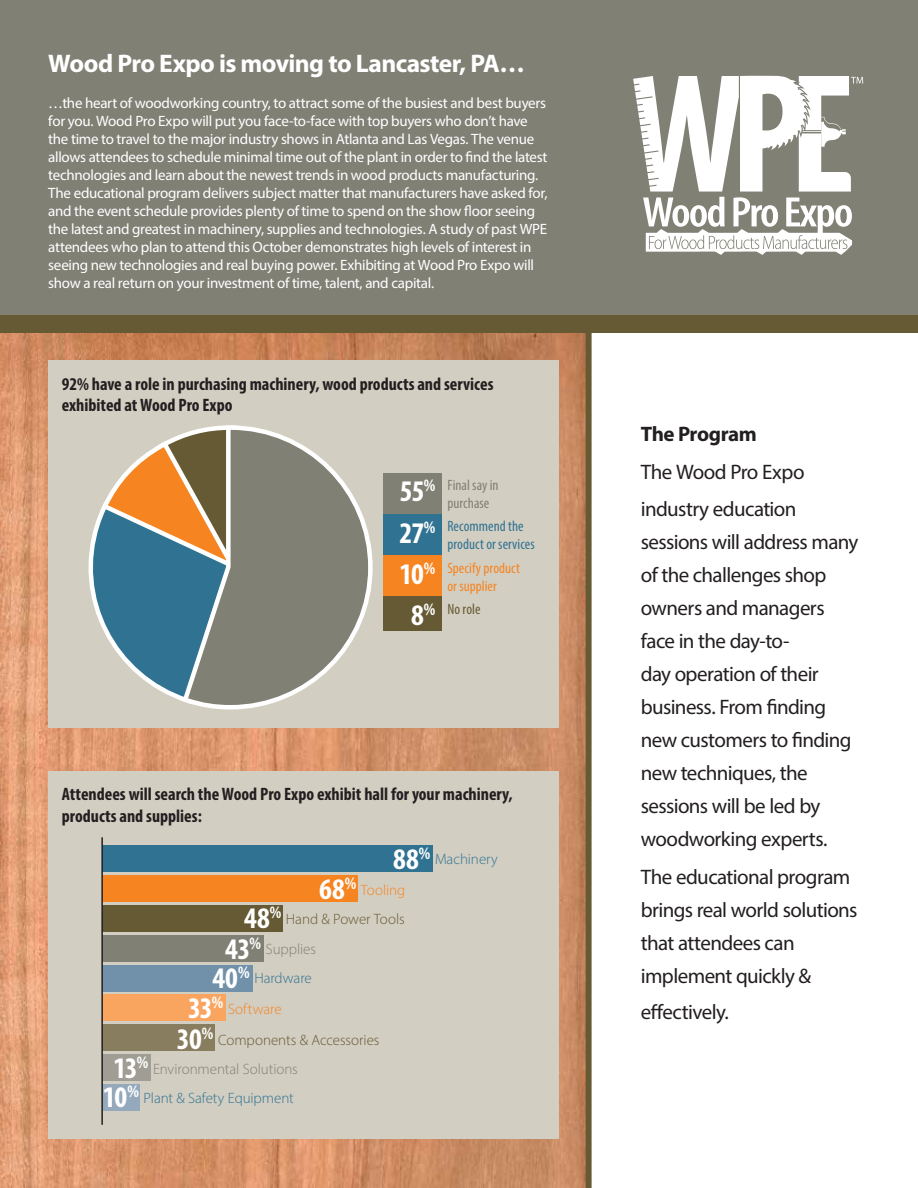
<style>
.page{position:relative;width:918px;height:1188px;background:#fff}
.page>*{position:absolute;margin:0;border:0;box-sizing:border-box;transform-origin:0 0}
.t1{font:700 25.5px "Myriad Pro";letter-spacing:-.025em;color:#fff}
.t2{font:21px/33px "Myriad Pro";letter-spacing:-.03em;color:#231f20}
.t3{font:700 21px "Myriad Pro";letter-spacing:-.025em;color:#231f20}
.t4{font:700 condensed 18px/21.6px "Myriad Pro";color:#231f20}
.t5{font:15px/18px "Myriad Pro";letter-spacing:-.02em;color:#fff}
.t6{font:300 15px/30.6px "Myriad Pro";letter-spacing:-.005em;color:#655a34}
.t7{font:300 15px/29.1px "Myriad Pro";letter-spacing:-.005em;color:#818075;text-align:right}
.t8{font:300 15px/30.5px "Myriad Pro";letter-spacing:-.005em;color:#2f7291}
.t9{font:condensed 15px/18px "Myriad Pro";letter-spacing:.005em;color:#2f7291}
.t10{font:condensed 15px/18px "Myriad Pro";letter-spacing:.005em;color:#f58421}
.t11{font:condensed 15px/18px "Myriad Pro";letter-spacing:.005em;color:#818075}
.t12{font:300 15px "Myriad Pro";color:#f58421}
.t13{font:condensed 15px "Myriad Pro";letter-spacing:.005em;color:#655a34}
.s1{font-weight:700;font-size:30px;color:#fff}
.s2{font-weight:700;font-size:17.55px;color:#fff}
.s3{font-weight:700;font-stretch:condensed;font-size:30px;color:#fff}
.s4{color:#f58421}
.s5{color:#818075}
.s6{color:#2f7291}
</style>
<div class="page">
<img style="left:0;top:333px;width:586px;height:509px">
<img style="left:0;top:842px;width:586px;height:346px">
<div style="left:48px;top:360px;width:511px;height:367px;background:#d3cec2"></div>
<div style="left:48px;top:771px;width:511px;height:367px;background:#d3cec2"></div>
<div style="left:0;top:0;width:918px;height:324px;background:#818075"></div>
<div style="left:102px;top:1084px;width:37px;height:27px;background:#95a9bd"></div>
<div style="left:102px;top:1054px;width:49px;height:27px;background:#a09d94"></div>
<div style="left:102px;top:1024px;width:113px;height:27px;background:#897d5f"></div>
<div style="left:102px;top:994px;width:124px;height:27px;background:#f9a560"></div>
<div style="left:102px;top:965px;width:150px;height:26px;background:#7190aa"></div>
<div style="left:102px;top:935px;width:161px;height:27px;background:#818075"></div>
<div style="left:102px;top:905px;width:180px;height:27px;background:#655a34"></div>
<div style="left:102px;top:875px;width:255px;height:27px;background:#f58421"></div>
<div style="left:102px;top:845px;width:330px;height:27px;background:#2f7291"></div>
<hr style="left:101px;top:837px;width:2px;height:288px;background:#231f20">
<svg style="left:88px;top:434px;width:94px;height:267px"></svg>
<svg style="left:182px;top:425px;width:191px;height:284px;fill:#818075"></svg>
<div style="left:383px;top:473px;width:58px;height:41px;background:#818075"></div>
<div style="left:383px;top:514px;width:58px;height:41px;background:#2f7291"></div>
<div style="left:383px;top:555px;width:58px;height:42px;background:#f58421"></div>
<div style="left:383px;top:597px;width:58px;height:34px;background:#655a34"></div>
<svg style="left:633px;top:76px;width:230px;height:179px"></svg>
<hr style="left:917px;top:0;width:1px;height:376px;background:#231f20;opacity:.25">
<div style="left:0;top:315px;width:918px;height:18px;background:#655a34"></div>
<div style="left:586px;top:323px;width:6px;height:865px;background:#655a34"></div>
<h1 class="t1" style="left:48px;top:47px;width:478px">Wood Pro Expo is moving to Lancaster, PA…</h1>
<p class="t5" style="left:48px;top:94px;width:501px">…the heart of woodworking country, to attract some of the busiest and best buyers for you. Wood Pro Expo will put you face-to-face with top buyers who don’t have the time to travel to the major industry shows in Atlanta and Las Vegas. The venue allows attendees to schedule minimal time out of the plant in order to find the latest technologies and learn about the newest trends in wood products manufacturing.<br>The educational program delivers subject matter that manufacturers have asked for, and the event schedule provides plenty of time to spend on the show floor seeing the latest and greatest in machinery, supplies and technologies. A study of past WPE attendees who plan to attend this October demonstrates high levels of interest in seeing new technologies and real buying power. Exhibiting at Wood Pro Expo will show a real return on your investment of time, talent, and capital.</p>
<p class="t4" style="left:62px;top:373px;width:433px">92% have a role in purchasing machinery, wood products and services exhibited at Wood Pro Expo</p>
<p class="t11" style="left:447px;top:476px;width:53px;text-indent:-47px"><span class="s1">55</span><span class="s2">%</span> Final say in purchase</p>
<p class="t9" style="left:447px;top:517px;width:89px;text-indent:-48px"><span class="s1">27</span><span class="s2">%</span> Recommend the product or services</p>
<p class="t10" style="left:447px;top:559px;width:74px;text-indent:-48px"><span class="s1">10</span><span class="s2">%</span> Specify product or supplier</p>
<p class="t13" style="left:411px;top:600px;width:71px"><span class="s1">8</span><span class="s2">%</span> No role</p>
<p class="t4" style="left:62px;top:783px;width:453px">Attendees will search the Wood Pro Expo exhibit hall for your machinery, products and supplies:</p>
<p class="t8" style="left:319px;top:844px;width:180px;text-indent:74px"><span class="s3">88</span><sup>%</sup> Machinery<br><span class="s3">68</span><sup>%</sup> <span class="s4">Tooling</span></p>
<p class="t6" style="left:225px;top:903px;width:181px;text-indent:19px"><span class="s3">48</span><sup>%</sup> Hand &amp; Power Tools<br><span class="s3">43</span><sup>%</sup> <span class="s5">Supplies</span></p>
<p class="t8" style="left:212px;top:963px;width:101px"><span class="s3">40</span><sup>%</sup> Hardware</p>
<p class="t12" style="left:188px;top:1000px;width:95px"><span class="s3">33</span><sup>%</sup> Software</p>
<p class="t6" style="left:177px;top:1024px;width:204px"><span class="s3">30</span><sup>%</sup> Components &amp; Accessories</p>
<p class="t7" style="left:103px;top:1054px;width:196px"><span class="s3">13</span><sup>%</sup> Environmental Solutions<br><span class="s3">10</span><sup>%</sup> <span class="s6">Plant &amp; Safety Equipment</span></p>
<h2 class="t3" style="left:641px;top:421px;width:117px">The Program</h2>
<h2 class="t2" style="left:641px;top:453px;width:165px;line-height:37.5px">The Wood Pro Expo industry education</h2>
<h2 class="t2" style="left:641px;top:526px;width:219px">sessions will address many of the challenges shop owners and managers face in the day-to-<br>day operation of their business. From finding new customers to finding new techniques, the sessions will be led by woodworking experts.</h2>
<h2 class="t2" style="left:641px;top:860px;width:218px">The educational program brings real world solutions that attendees can implement quickly &amp;</h2>
<h2 class="t2" style="left:641px;top:995px;width:90px">effectively.</h2>
</div>
